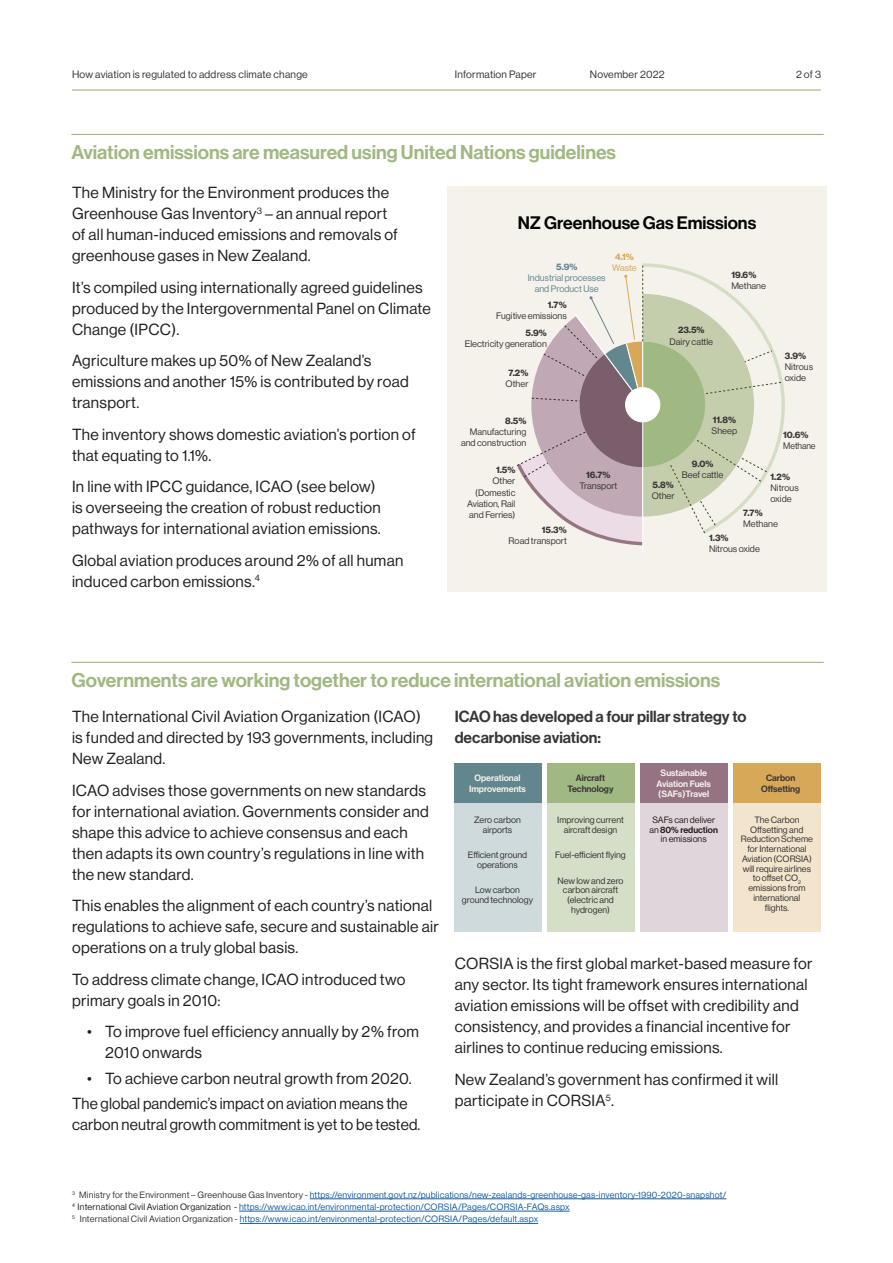
<style>
.page{position:relative;width:893px;height:1263px;background:#fff}
.page>*{position:absolute;margin:0;border:0;box-sizing:border-box;transform-origin:0 0}
.Subheadings{font:19.5px "N Haas Grotesk DS Pro 65 Md";color:#a0b881}
.t1{font:17.7px "N Haas Grotesk DS Pro 65 Md";color:#040503}
.Body{font:15.75px/21px "N Haas Grotesk DS Pro 55 Rg";letter-spacing:.02em;color:#231f20}
.Body-2{font:15.75px/21px "N Haas Grotesk DS Pro 65 Md";color:#393535}
.Body-3{font:10.5px "N Haas Grotesk DS Pro 55 Rg";letter-spacing:.02em;color:#393535}
.t2{font:9.15px/11.1px "N Haas Grotesk DS Pro 55 Rg";color:#3a3736}
.t3{font:9.15px/11.1px "N Haas Grotesk DS Pro 55 Rg";color:#62878f;text-align:center}
.t4{font:9.15px/11.1px "N Haas Grotesk DS Pro 55 Rg";color:#3a3736;scale:.95 1}
.t5{font:9.15px/11.1px "N Haas Grotesk DS Pro 75 Bd";color:#3a3736}
.t6{font:9.15px/11.1px "N Haas Grotesk DS Pro 55 Rg";letter-spacing:-.005em;color:#d7a858;text-align:center}
.Footnote{font:9px "N Haas Grotesk DS Pro 55 Rg";letter-spacing:.02em;color:#175d9e}
.Body-4{font:9px/9.8px "N Haas Grotesk DS Pro 55 Rg";color:#333;text-align:center}
.Body-5{font:9px/10.8px "N Haas Grotesk DS Pro 65 Md";color:#f5f2ec;text-align:center}
.Body-6{font:9px/9.8px "N Haas Grotesk DS Pro 55 Rg";color:#231f20;text-align:center}
.Body-7{font:9px/10.8px "N Haas Grotesk DS Pro 65 Md";color:#393535;text-align:center}
.s1{font-family:"N Haas Grotesk DS Pro 75 Bd"}
.s2{font-family:"N Haas Grotesk DS Pro 55 Rg"}
.s3{font-family:"N Haas Grotesk DS Pro 65 Md"}
.s4{color:#393535}
.s5{color:#231f20}
</style>
<div class="page">
<hr style="left:72px;top:89px;width:749px;height:2px;background:#a0b881">
<div style="left:448px;top:186px;width:379px;height:406px;background:#f5f2ec"></div>
<hr style="left:310px;top:1198px;width:416px;height:1px;background:#175d9e">
<hr style="left:239px;top:1211px;width:331px;height:1px;background:#175d9e">
<hr style="left:240px;top:1223px;width:298px;height:1px;background:#175d9e">
<hr style="left:71px;top:134px;width:753px;height:1px;background:#a0b881">
<hr style="left:71px;top:662px;width:753px;height:1px;background:#a0b881">
<svg style="left:517px;top:263px;width:268px;height:282px"></svg>
<hr style="left:642px;top:341px;width:1px;height:64px;background:#fff">
<hr style="left:642px;top:404px;width:1px;height:148px;background:#fff">
<div style="left:547px;top:763px;width:87px;height:40px;background:#a0b881"></div>
<div style="left:454px;top:763px;width:87px;height:40px;background:#61868e"></div>
<div style="left:547px;top:804px;width:87px;height:128px;background:#d5dec6"></div>
<div style="left:454px;top:804px;width:87px;height:128px;background:#cfdadd"></div>
<div style="left:641px;top:763px;width:87px;height:40px;background:#967383"></div>
<div style="left:641px;top:804px;width:87px;height:128px;background:#dfd5da"></div>
<div style="left:734px;top:763px;width:87px;height:40px;background:#d7a858"></div>
<div style="left:734px;top:804px;width:87px;height:128px;background:#f3e5cd"></div>
<p class="Body-3" style="left:72px;top:68px;width:237px">How aviation is regulated to address climate change</p>
<p class="Body-3" style="left:455px;top:68px;width:83px">Information Paper</p>
<p class="Body-3" style="left:590px;top:68px;width:76px">November 2022</p>
<p class="Body-3" style="left:796px;top:68px;width:26px">2 of 3</p>
<p class="Subheadings" style="left:71px;top:141px;width:546px">Aviation emissions are measured using United Nations guidelines</p>
<p class="Body" style="left:72px;top:182px;width:327px">The Ministry for the Environment produces the Greenhouse Gas Inventory<sup>3</sup> – an annual report of all human-induced emissions and removals of greenhouse gases in New Zealand.</p>
<p class="Body" style="left:72px;top:277px;width:360px">It’s compiled using internationally agreed guidelines produced by the Intergovernmental Panel on Climate<br>Change (IPCC).</p>
<p class="Body" style="left:72px;top:350px;width:338px">Agriculture makes up 50% of New Zealand’s emissions and another 15% is contributed by road transport.</p>
<p class="Body" style="left:72px;top:424px;width:345px">The inventory shows domestic aviation’s portion of that equating to 1.1%.</p>
<p class="Body" style="left:72px;top:476px;width:310px">In line with IPCC guidance, ICAO (see below) is overseeing the creation of robust reduction pathways for international aviation emissions.</p>
<p class="Body" style="left:72px;top:550px;width:333px">Global aviation produces around 2% of all human induced carbon emissions.<sup>4</sup></p>
<p class="t1" style="left:518px;top:212px;width:240px">NZ Greenhouse Gas Emissions</p>
<p class="t6" style="left:612px;top:251px;width:26px"><span class="s1">4.1%<br></span>Waste</p>
<p class="t3" style="left:528px;top:261px;width:79px"><span class="s1">5.9%<br></span>Industrial processes and Product Use</p>
<p class="t2" style="left:496px;top:299px;width:72px;text-align:right"><span class="s1">1.7%<br></span>Fugitive emissions</p>
<p class="t2" style="left:465px;top:327px;width:84px;text-align:right"><span class="s1">5.9%<br></span>Electricity generation</p>
<p class="t2" style="left:506px;top:367px;width:24px;text-align:center"><span class="s1">7.2%<br></span>Other</p>
<p class="t2" style="left:669px;top:325px;width:45px;text-align:center"><span class="s1">23.5%<br></span>Dairy cattle</p>
<p class="t2" style="left:731px;top:269px;width:36px"><span class="s1">19.6%<br></span>Methane</p>
<p class="t2" style="left:785px;top:350px;width:30px"><span class="s1">3.9%<br></span>Nitrous oxide</p>
<p class="t2" style="left:461px;top:415px;width:67px;text-align:right"><span class="s1">8.5%<br></span>Manufacturing and construction</p>
<p class="t2" style="left:467px;top:465px;width:50px;text-align:right"><span class="s1">1.5%<br></span>Other (Domestic<br>Aviation, Rail and Ferries)</p>
<p class="t2" style="left:509px;top:524px;width:60px;text-align:right"><span class="s1">15.3%<br></span>Road transport</p>
<p class="t2" style="left:579px;top:469px;width:40px;text-align:center"><span class="s1">16.7%<br></span>Transport</p>
<p class="t2" style="left:652px;top:479px;width:24px"><span class="s1">5.8%<br></span>Other</p>
<p class="t5" style="left:712px;top:415px;width:27px">11.8%<br><span class="s2">Sheep</span></p>
<p class="t2" style="left:682px;top:458px;width:43px;text-align:center"><span class="s1">9.0%<br></span>Beef cattle</p>
<p class="t4" style="left:783px;top:430px;width:36px"><span class="s1">10.6%<br></span>Methane</p>
<p class="t2" style="left:770px;top:471px;width:30px"><span class="s1">1.2%<br></span>Nitrous oxide</p>
<p class="t2" style="left:743px;top:508px;width:36px"><span class="s1">7.7%<br></span>Methane</p>
<p class="t2" style="left:709px;top:532px;width:52px"><span class="s1">1.3%<br></span>Nitrous oxide</p>
<p class="Subheadings" style="left:71px;top:669px;width:650px">Governments are working together to reduce international aviation emissions</p>
<p class="Body" style="left:72px;top:706px;width:363px">The International Civil Aviation Organization (ICAO) is funded and directed by 193 governments, including<br>New Zealand.</p>
<p class="Body" style="left:72px;top:780px;width:358px">ICAO advises those governments on new standards for international aviation. Governments consider and shape this advice to achieve consensus and each then adapts its own country’s regulations in line with the new standard.</p>
<p class="Body" style="left:72px;top:895px;width:368px">This enables the alignment of each country’s national regulations to achieve safe, secure and sustainable air operations on a truly global basis.</p>
<p class="Body" style="left:72px;top:969px;width:335px">To address climate change, ICAO introduced two primary goals in 2010:</p>
<p class="Body" style="left:105px;top:1021px;width:315px;text-indent:-18px">• To improve fuel efficiency annually by 2% from<br>2010 onwards</p>
<p class="Body" style="left:87px;top:1068px;width:326px">• To achieve carbon neutral growth from 2020.</p>
<p class="Body" style="left:72px;top:1093px;width:350px">The global pandemic’s impact on aviation means the carbon neutral growth commitment is yet to be tested.</p>
<p class="Body-2" style="left:455px;top:706px;width:293px">ICAO has developed a four pillar strategy to decarbonise aviation:</p>
<p class="Body-7" style="left:568px;top:773px;width:47px">Aircraft<br>Technology</p>
<p class="Body-5" style="left:469px;top:773px;width:58px">Operational<br>Improvements</p>
<p class="Body-5" style="left:656px;top:767px;width:56px">Sustainable<br>Aviation Fuels (SAFs)Travel</p>
<p class="Body-7" style="left:761px;top:773px;width:41px">Carbon<br>Offsetting</p>
<p class="Body-4" style="left:557px;top:815px;width:68px">Improving current aircraft design</p>
<p class="Body-4" style="left:555px;top:850px;width:72px">Fuel-efficient flying</p>
<p class="Body-4" style="left:557px;top:876px;width:68px">New low and zero carbon aircraft (electric and hydrogen)</p>
<p class="Body-6" style="left:649px;top:815px;width:70px">SAFs can deliver an <span class="s3">80% reduction </span>in emissions</p>
<p class="Body-4" style="left:741px;top:815px;width:74px">The Carbon<br>Offsetting and<br>Reduction Scheme for International<br>Aviation (CORSIA) will require airlines to offset CO<sub>2 </sub>emissions from international flights.</p>
<p class="Body-4" style="left:474px;top:815px;width:48px">Zero carbon airports</p>
<p class="Body-4" style="left:468px;top:850px;width:61px">Efficient ground operations</p>
<p class="Body-4" style="left:462px;top:885px;width:73px">Low carbon ground technology</p>
<p class="Body" style="left:455px;top:953px;width:359px">CORSIA is the first global market-based measure for any sector. Its tight framework ensures international aviation emissions will be offset with credibility and consistency, and provides a financial incentive for airlines to continue reducing emissions.</p>
<p class="Body" style="left:455px;top:1069px;width:325px">New Zealand’s government has confirmed it will participate in CORSIA<sup>5</sup>.</p>
<p class="Footnote" style="left:72px;top:1189px;width:656px"><sup>3</sup> <span class="s4">Ministry for the Environment – Greenhouse Gas Inventory -</span> https://environment.govt.nz/publications/new-zealands-greenhouse-gas-inventory-1990-2020-snapshot/</p>
<p class="Footnote" style="left:72px;top:1202px;width:499px"><sup>4</sup> <span class="s5">International Civil Aviation Organization -</span> https://www.icao.int/environmental-protection/CORSIA/Pages/CORSIA-FAQs.aspx</p>
<p class="Footnote" style="left:72px;top:1214px;width:468px"><sup>5</sup> <span class="s4">International Civil Aviation Organization -</span> https://www.icao.int/environmental-protection/CORSIA/Pages/default.aspx</p>
</div>
